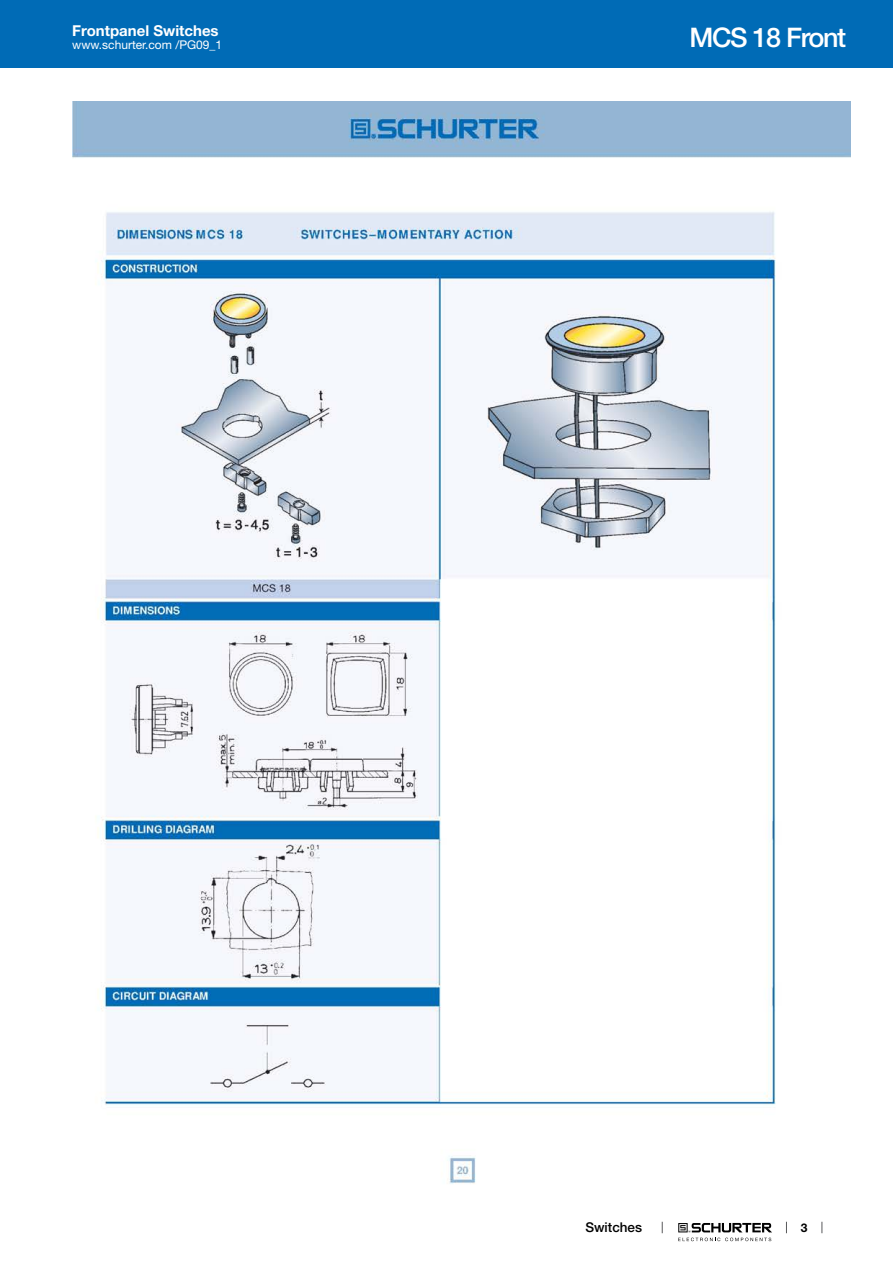
<style>
.page{position:relative;width:893px;height:1263px;background:#fff}
.page>*{position:absolute;margin:0;border:0;box-sizing:border-box;transform-origin:0 0}
.t1{font:500 27px "Helvetica Neue LT";letter-spacing:-.05em;color:#fff}
.t2{font:700 15px "Helvetica Neue LT";color:#fff}
.t3{font:500 13.5px "Helvetica Neue LT";color:#000}
.t4{font:12px "Helvetica Neue LT";color:#fff}
.t5{font:700 12px "Helvetica Neue LT";color:#000}
</style>
<div class="page">
<svg style="left:678px;top:1223px;width:94px;height:18px"></svg>
<div style="left:0;top:0;width:893px;height:68px;background:#006bb6"></div>
<img style="left:72px;top:102px;width:778px;height:1082px">
<p class="t2" style="left:72px;top:21px;width:148px">Frontpanel Switches</p>
<p class="t4" style="left:72px;top:38px;width:151px">www.schurter.com /PG09_1</p>
<h1 class="t1" style="left:689px;top:21px;width:158px">MCS 18 Front</h1>
<p class="t3" style="left:585px;top:1219px;width:58px">Switches</p>
<p class="t5" style="left:801px;top:1220px;width:8px">3</p>
</div>
